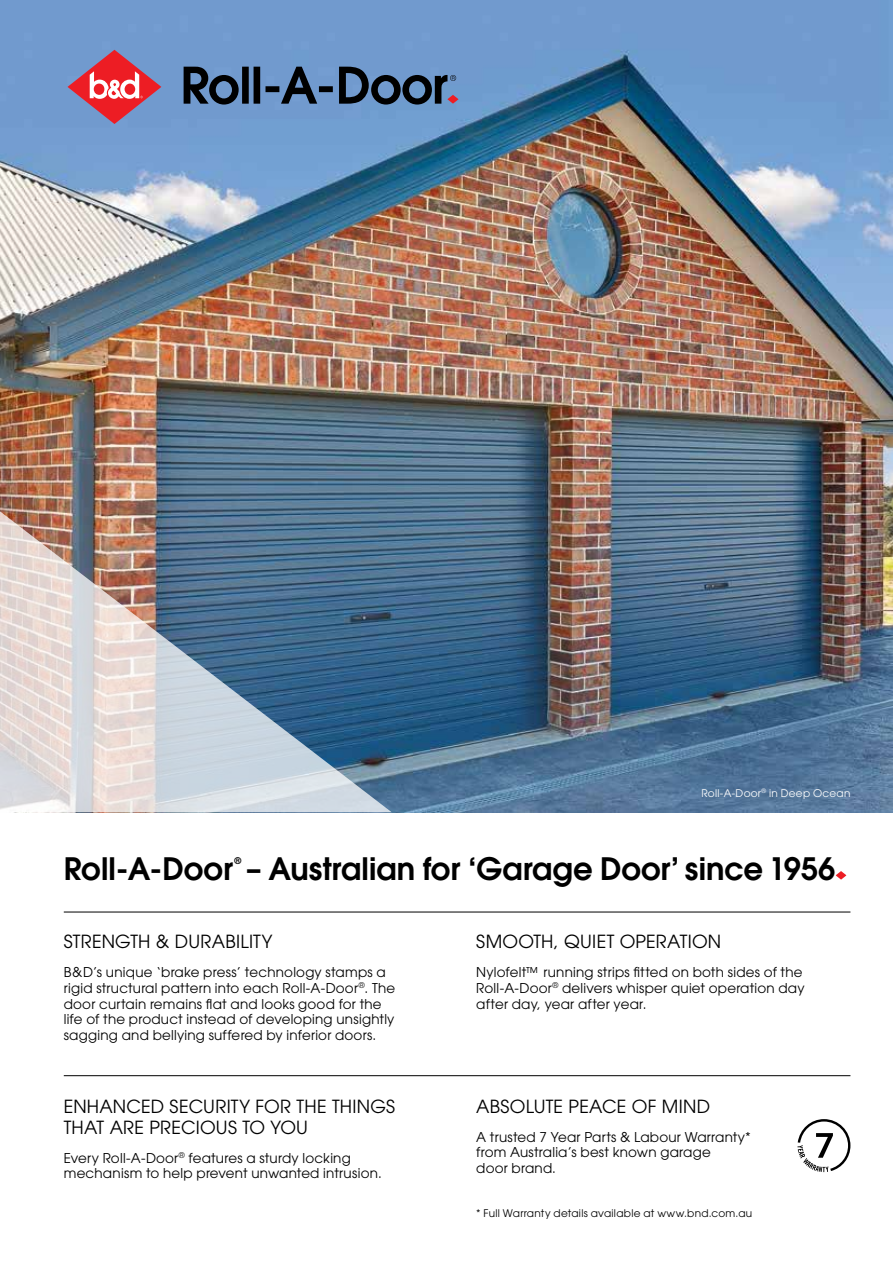
<style>
.page{position:relative;width:893px;height:1263px;background:#fff}
.page>*{position:absolute;margin:0;border:0;box-sizing:border-box;transform-origin:0 0}
.t1{font:600 30.75px "Avant Garde";color:#000}
.t2{font:18px/21px "Avant Garde";letter-spacing:.015em;color:#000}
.t3{font:13.5px/15.8px "Avant Garde";letter-spacing:.015em;color:#000}
.t4{font:10.5px "Avant Garde";letter-spacing:.03em;color:#000}
.t5{font:10.5px "Avant Garde";letter-spacing:.025em;color:#fff}
.t6{font:600 9.15px "Avant Garde";color:#000}
</style>
<div class="page">
<img style="left:0;top:0;width:893px;height:812px">
<img style="left:0;top:495px;width:392px;height:317px">
<svg style="left:836px;top:871px;width:10px;height:9px"></svg>
<hr style="left:64px;top:1075px;width:786px;height:1px;background:#000">
<hr style="left:64px;top:912px;width:786px;height:1px;background:#000">
<svg style="left:184px;top:67px;width:274px;height:38px;background:#455d7d"></svg>
<svg style="left:68px;top:50px;width:93px;height:74px;background:#b1708c"></svg>
<svg style="left:797px;top:1119px;width:53px;height:53px"></svg>
<p class="t5" style="left:701px;top:787px;width:151px">Roll-A-Door<sup>®</sup> in Deep Ocean</p>
<h1 class="t1" style="left:64px;top:848px;width:773px">Roll-A-Door – Australian for ‘Garage Door’ since 1956</h1>
<p class="t6" style="left:235px;top:854px;width:8px">®</p>
<h2 class="t2" style="left:64px;top:931px;width:210px">STRENGTH &amp; DURABILITY</h2>
<p class="t3" style="left:64px;top:964px;width:333px">B&amp;D’s unique ‘brake press’ technology stamps a rigid structural pattern into each Roll-A-Door<sup>®</sup>. The door curtain remains flat and looks good for the life of the product instead of developing unsightly sagging and bellying suffered by inferior doors.</p>
<h2 class="t2" style="left:64px;top:1096px;width:333px">ENHANCED SECURITY FOR THE THINGS<br>THAT ARE PRECIOUS TO YOU</h2>
<p class="t3" style="left:64px;top:1150px;width:319px">Every Roll-A-Door<sup>®</sup> features a sturdy locking mechanism to help prevent unwanted intrusion.</p>
<h2 class="t2" style="left:476px;top:931px;width:246px">SMOOTH, QUIET OPERATION</h2>
<p class="t3" style="left:476px;top:964px;width:330px">Nylofelt™ running strips fitted on both sides of the<br>Roll-A-Door<sup>®</sup> delivers whisper quiet operation day after day, year after year.</p>
<h2 class="t2" style="left:476px;top:1096px;width:235px">ABSOLUTE PEACE OF MIND</h2>
<p class="t3" style="left:476px;top:1129px;width:276px">A trusted 7 Year Parts &amp; Labour Warranty* from Australia’s best known garage<br>door brand.</p>
<p class="t4" style="left:476px;top:1206px;width:278px">* Full Warranty details available at www.bnd.com.au</p>
</div>
